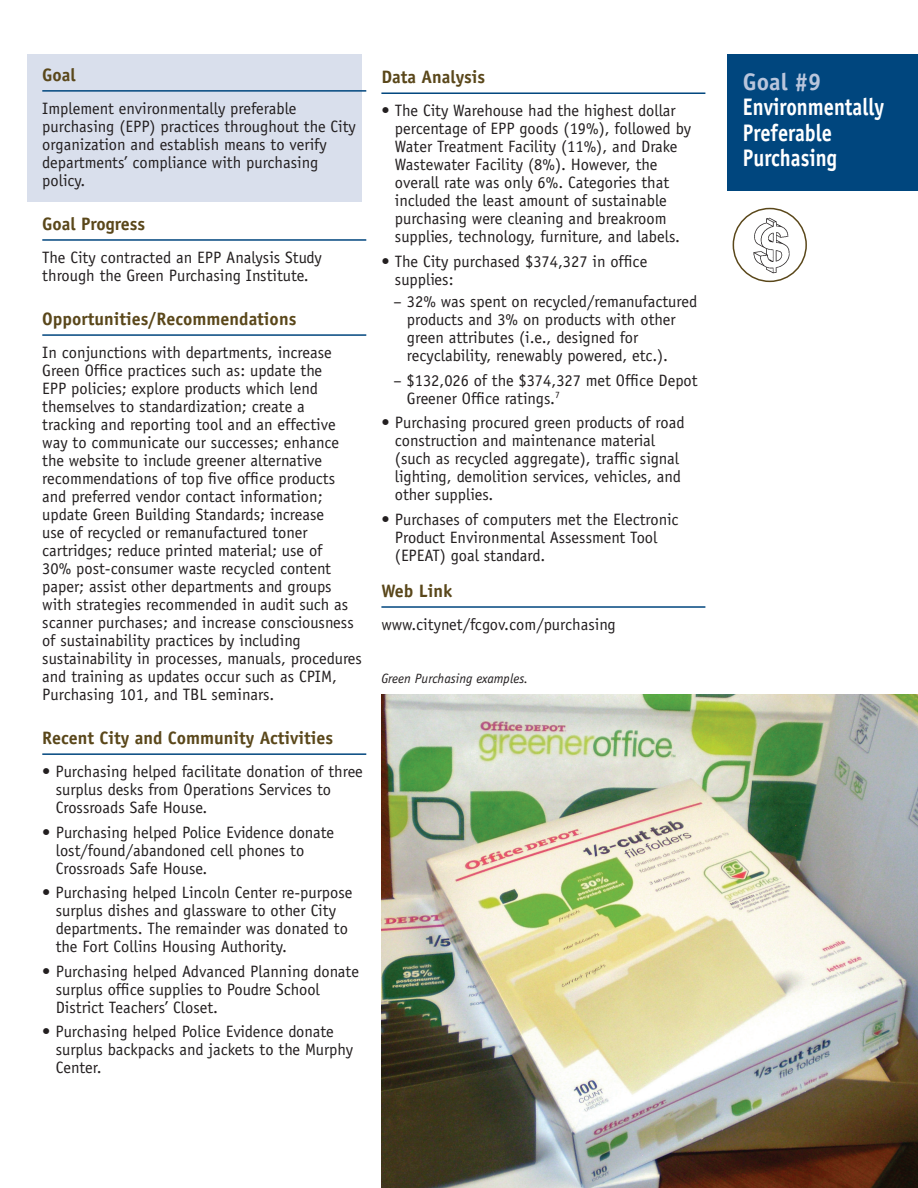
<style>
.page{position:relative;width:918px;height:1188px;background:#fff}
.page>*{position:absolute;margin:0;border:0;box-sizing:border-box;transform-origin:0 0}
.t1{font:700 24px/25.5px "Officina Sans";color:#fff;scale:.85 1}
.t2{font:700 24px "Officina Sans";color:#b9c5dc}
.t3{font:700 18px "Officina Sans";color:#5a471a}
.t4{font:16.5px/18px "Officina Sans";color:#231f20}
.t5{font:italic 13.5px "Officina Sans";color:#231f20}
</style>
<div class="page">
<div style="left:27px;top:54px;width:335px;height:148px;background:#d9dfec"></div>
<hr style="left:42px;top:90px;width:324px;height:2px;background:#00467e">
<hr style="left:42px;top:239px;width:324px;height:2px;background:#00467e">
<hr style="left:42px;top:334px;width:324px;height:2px;background:#00467e">
<hr style="left:42px;top:753px;width:324px;height:2px;background:#00467e">
<hr style="left:381px;top:92px;width:324px;height:2px;background:#00467e">
<hr style="left:381px;top:606px;width:324px;height:2px;background:#00467e">
<img style="left:733px;top:209px;width:73px;height:72px;border-radius:36px">
<div style="left:733px;top:208px;width:74px;height:74px;border:2px solid #5a471a;border-radius:50%"></div>
<div style="left:728px;top:54px;width:190px;height:136px;background:#00467e"></div>
<img style="left:381px;top:694px;width:537px;height:494px">
<p class="t3" style="left:42px;top:64px;width:35px">Goal</p>
<p class="t4" style="left:42px;top:99px;width:315px">Implement environmentally preferable purchasing (EPP) practices throughout the City organization and establish means to verify departments’ compliance with purchasing policy.</p>
<p class="t3" style="left:42px;top:213px;width:105px">Goal Progress</p>
<p class="t4" style="left:42px;top:248px;width:281px">The City contracted an EPP Analysis Study through the Green Purchasing Institute.</p>
<p class="t3" style="left:42px;top:308px;width:256px">Opportunities/Recommendations</p>
<p class="t4" style="left:42px;top:344px;width:321px">In conjunctions with departments, increase Green Office practices such as: update the<br>EPP policies; explore products which lend themselves to standardization; create a tracking and reporting tool and an effective way to communicate our successes; enhance the website to include greener alternative recommendations of top five office products and preferred vendor contact information; update Green Building Standards; increase<br>use of recycled or remanufactured toner cartridges; reduce printed material; use of<br>30% post-consumer waste recycled content paper; assist other departments and groups with strategies recommended in audit such as scanner purchases; and increase consciousness of sustainability practices by including sustainability in processes, manuals, procedures and training as updates occur such as CPIM, Purchasing 101, and TBL seminars.</p>
<p class="t3" style="left:42px;top:727px;width:292px">Recent City and Community Activities</p>
<p class="t4" style="left:56px;top:763px;width:309px;text-indent:-13px">• Purchasing helped facilitate donation of three surplus desks from Operations Services to<br>Crossroads Safe House.</p>
<p class="t4" style="left:56px;top:823px;width:280px;text-indent:-13px">• Purchasing helped Police Evidence donate lost/found/abandoned cell phones to<br>Crossroads Safe House.</p>
<p class="t4" style="left:56px;top:884px;width:298px;text-indent:-13px">• Purchasing helped Lincoln Center re-purpose surplus dishes and glassware to other City departments. The remainder was donated to the Fort Collins Housing Authority.</p>
<p class="t4" style="left:56px;top:962px;width:305px;text-indent:-13px">• Purchasing helped Advanced Planning donate surplus office supplies to Poudre School<br>District Teachers’ Closet.</p>
<p class="t4" style="left:56px;top:1023px;width:299px;text-indent:-13px">• Purchasing helped Police Evidence donate surplus backpacks and jackets to the Murphy<br>Center.</p>
<p class="t3" style="left:381px;top:66px;width:105px">Data Analysis</p>
<p class="t4" style="left:395px;top:102px;width:298px;text-indent:-13px">• The City Warehouse had the highest dollar percentage of EPP goods (19%), followed by Water Treatment Facility (11%), and Drake Wastewater Facility (8%). However, the overall rate was only 6%. Categories that included the least amount of sustainable purchasing were cleaning and breakroom supplies, technology, furniture, and labels.</p>
<p class="t4" style="left:395px;top:252px;width:254px;text-indent:-13px">• The City purchased $374,327 in office supplies:</p>
<p class="t4" style="left:407px;top:293px;width:292px;text-indent:-13px">– 32% was spent on recycled/remanufactured products and 3% on products with other green attributes (i.e., designed for recyclability, renewably powered, etc.).</p>
<p class="t4" style="left:407px;top:371px;width:292px;text-indent:-13px">– $132,026 of the $374,327 met Office Depot<br>Greener Office ratings.<sup>7</sup></p>
<p class="t4" style="left:395px;top:414px;width:291px;text-indent:-13px">• Purchasing procured green products of road construction and maintenance material (such as recycled aggregate), traffic signal lighting, demolition services, vehicles, and other supplies.</p>
<p class="t4" style="left:395px;top:510px;width:285px;text-indent:-13px">• Purchases of computers met the Electronic<br>Product Environmental Assessment Tool (EPEAT) goal standard.</p>
<p class="t3" style="left:381px;top:580px;width:73px">Web Link</p>
<p class="t4" style="left:381px;top:616px;width:236px">www.citynet/fcgov.com/purchasing</p>
<p class="t5" style="left:381px;top:671px;width:148px">Green Purchasing examples.</p>
<h1 class="t2" style="left:743px;top:67px;width:80px">Goal #9</h1>
<h1 class="t1" style="left:743px;top:94px;width:168px">Environmentally<br>Preferable<br>Purchasing</h1>
</div>
